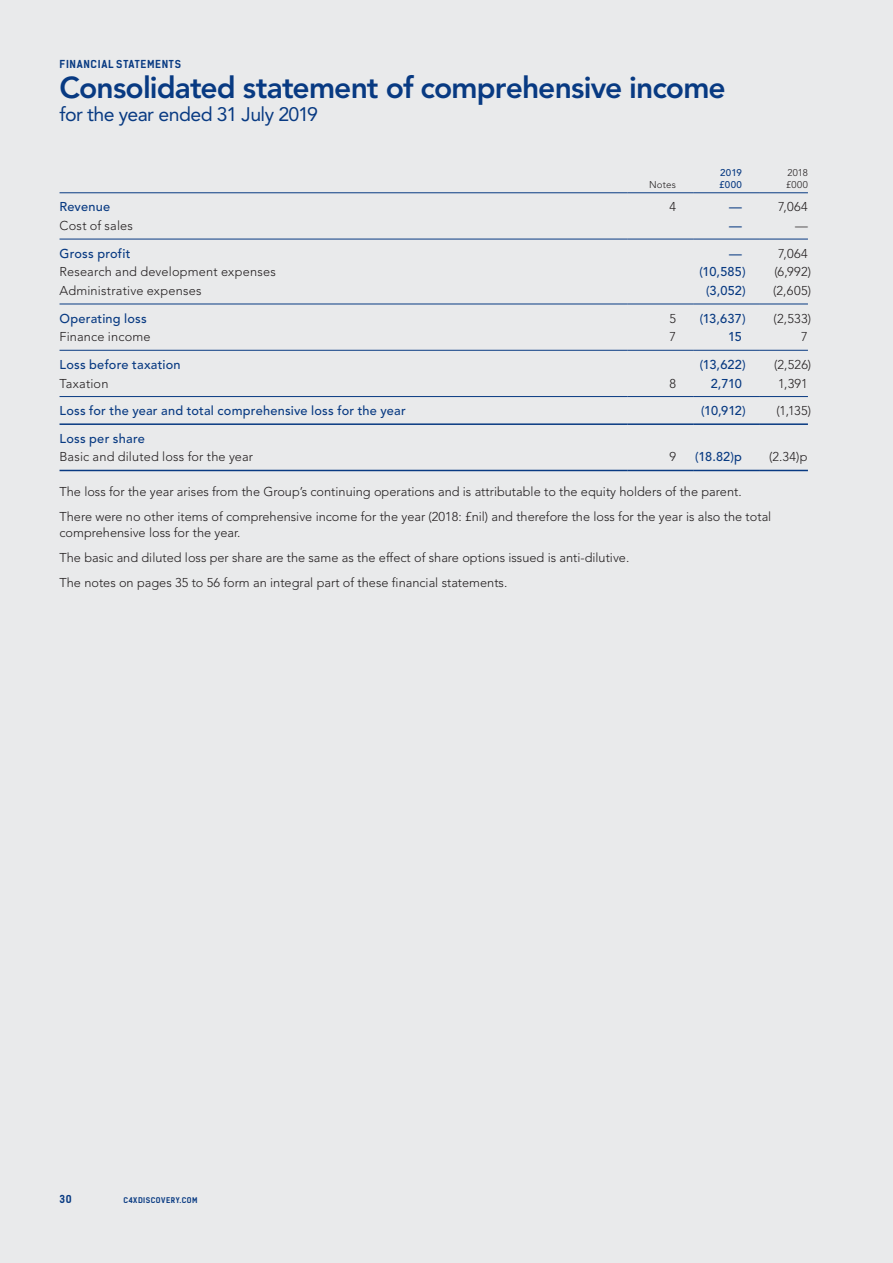
<style>
.page{position:relative;width:893px;height:1263px;background:#e9eaeb}
.page>*{position:absolute;margin:0;border:0;box-sizing:border-box;transform-origin:0 0}
.t1{font:800 30px "Avenir LT Std";letter-spacing:-.03em;color:#083a82}
.t2{font:19.5px "Avenir LT Std";letter-spacing:-.03em;color:#083a82}
.t3{font:300 12.75px/24.8px "Avenir LT Std";color:#231f20}
.t4{font:500 12.75px "Avenir LT Std";letter-spacing:.015em;color:#083a82}
.t5{font:700 10.5px "Kelson Sans";letter-spacing:.06em;color:#083a82}
.t6{font:300 9.75px "Avenir LT Std";letter-spacing:.02em;color:#231f20}
.t7{font:500 9.75px "Avenir LT Std";letter-spacing:.025em;color:#083a82}
.t8{font:700 7.5px "Kelson Sans";letter-spacing:.06em;color:#083a82}
</style>
<div class="page">
<hr style="left:60px;top:192px;width:567px;height:1px;background:#083a82">
<hr style="left:627px;top:192px;width:66px;height:1px;background:#083a82">
<hr style="left:693px;top:192px;width:66px;height:1px;background:#083a82">
<hr style="left:759px;top:192px;width:66px;height:1px;background:#083a82">
<hr style="left:60px;top:470px;width:567px;height:1px;background:#083a82">
<hr style="left:627px;top:470px;width:66px;height:1px;background:#083a82">
<hr style="left:693px;top:470px;width:66px;height:1px;background:#083a82">
<hr style="left:759px;top:470px;width:66px;height:1px;background:#083a82">
<hr style="left:60px;top:423px;width:567px;height:2px;background:#083a82">
<hr style="left:627px;top:423px;width:66px;height:2px;background:#083a82">
<hr style="left:693px;top:423px;width:66px;height:2px;background:#083a82">
<hr style="left:759px;top:423px;width:66px;height:2px;background:#083a82">
<hr style="left:60px;top:396px;width:567px;height:1px;background:#083a82">
<hr style="left:627px;top:396px;width:66px;height:1px;background:#083a82">
<hr style="left:693px;top:396px;width:66px;height:1px;background:#083a82">
<hr style="left:759px;top:396px;width:66px;height:1px;background:#083a82">
<hr style="left:60px;top:350px;width:567px;height:1px;background:#083a82">
<hr style="left:627px;top:350px;width:66px;height:1px;background:#083a82">
<hr style="left:693px;top:350px;width:66px;height:1px;background:#083a82">
<hr style="left:759px;top:350px;width:66px;height:1px;background:#083a82">
<hr style="left:60px;top:239px;width:567px;height:1px;background:#083a82">
<hr style="left:627px;top:239px;width:66px;height:1px;background:#083a82">
<hr style="left:693px;top:239px;width:66px;height:1px;background:#083a82">
<hr style="left:759px;top:239px;width:66px;height:1px;background:#083a82">
<hr style="left:60px;top:304px;width:567px;height:1px;background:#083a82">
<hr style="left:627px;top:304px;width:66px;height:1px;background:#083a82">
<hr style="left:693px;top:304px;width:66px;height:1px;background:#083a82">
<hr style="left:759px;top:304px;width:66px;height:1px;background:#083a82">
<hr style="left:808px;top:192px;width:19px;height:3px;background:#e9eaeb">
<div style="left:808px;top:235px;width:21px;height:6px;background:#e9eaeb"></div>
<div style="left:808px;top:300px;width:21px;height:6px;background:#e9eaeb"></div>
<div style="left:808px;top:346px;width:21px;height:6px;background:#e9eaeb"></div>
<div style="left:808px;top:393px;width:21px;height:6px;background:#e9eaeb"></div>
<div style="left:808px;top:420px;width:21px;height:6px;background:#e9eaeb"></div>
<div style="left:808px;top:467px;width:21px;height:6px;background:#e9eaeb"></div>
<p class="t5" style="left:60px;top:57px;width:123px">FINANCIAL STATEMENTS</p>
<h1 class="t1" style="left:60px;top:70px;width:668px">Consolidated statement of comprehensive income</h1>
<h2 class="t2" style="left:60px;top:103px;width:260px">for the year ended 31 July 2019</h2>
<p class="t7" style="left:720px;top:167px;width:23px">2019</p>
<p class="t6" style="left:787px;top:167px;width:22px">2018</p>
<p class="t6" style="left:649px;top:179px;width:29px">Notes</p>
<p class="t7" style="left:719px;top:179px;width:24px">£000</p>
<p class="t6" style="left:786px;top:179px;width:23px">£000</p>
<p class="t4" style="left:60px;top:200px;width:52px">Revenue</p>
<p class="t3" style="left:669px;top:195px;width:8px">4</p>
<p class="t4" style="left:729px;top:200px;width:14px">—</p>
<p class="t3" style="left:778px;top:195px;width:31px">7,064</p>
<p class="t3" style="left:60px;top:213px;width:75px">Cost of sales</p>
<p class="t4" style="left:729px;top:218px;width:14px">—</p>
<p class="t3" style="left:795px;top:213px;width:14px">—</p>
<p class="t4" style="left:60px;top:246px;width:73px">Gross profit</p>
<p class="t4" style="left:729px;top:246px;width:14px">—</p>
<p class="t3" style="left:778px;top:241px;width:31px">7,064</p>
<p class="t3" style="left:60px;top:260px;width:218px">Research and development expenses</p>
<p class="t4" style="left:699px;top:265px;width:48px">(10,585)</p>
<p class="t3" style="left:774px;top:260px;width:38px">(6,992)</p>
<p class="t3" style="left:60px;top:278px;width:144px">Administrative expenses</p>
<p class="t4" style="left:706px;top:283px;width:41px">(3,052)</p>
<p class="t3" style="left:773px;top:278px;width:40px">(2,605)</p>
<p class="t4" style="left:60px;top:311px;width:89px">Operating loss</p>
<p class="t3" style="left:669px;top:306px;width:8px">5</p>
<p class="t4" style="left:700px;top:311px;width:47px">(13,637)</p>
<p class="t3" style="left:774px;top:306px;width:39px">(2,533)</p>
<p class="t3" style="left:60px;top:325px;width:93px">Finance income</p>
<p class="t3" style="left:669px;top:325px;width:8px">7</p>
<p class="t4" style="left:728px;top:329px;width:15px">15</p>
<p class="t3" style="left:801px;top:325px;width:8px">7</p>
<p class="t4" style="left:60px;top:357px;width:123px">Loss before taxation</p>
<p class="t4" style="left:700px;top:357px;width:47px">(13,622)</p>
<p class="t3" style="left:774px;top:352px;width:39px">(2,526)</p>
<p class="t3" style="left:60px;top:371px;width:50px">Taxation</p>
<p class="t3" style="left:669px;top:371px;width:8px">8</p>
<p class="t4" style="left:711px;top:376px;width:33px">2,710</p>
<p class="t3" style="left:778px;top:371px;width:31px">1,391</p>
<p class="t4" style="left:60px;top:403px;width:348px">Loss for the year and total comprehensive loss for the year</p>
<p class="t4" style="left:701px;top:403px;width:46px">(10,912)</p>
<p class="t3" style="left:777px;top:398px;width:36px">(1,135)</p>
<p class="t4" style="left:60px;top:431px;width:87px">Loss per share</p>
<p class="t3" style="left:60px;top:445px;width:195px">Basic and diluted loss for the year</p>
<p class="t3" style="left:669px;top:445px;width:8px">9</p>
<p class="t4" style="left:695px;top:450px;width:48px">(18.82)p</p>
<p class="t3" style="left:769px;top:445px;width:40px">(2.34)p</p>
<p class="t3" style="left:60px;top:479px;width:713px">The loss for the year arises from the Group’s continuing operations and is attributable to the equity holders of the parent.<br>There were no other items of comprehensive income for the year (2018: £nil) and therefore the loss for the year is also the total</p>
<p class="t3" style="left:60px;top:520px;width:571px">comprehensive loss for the year.<br>The basic and diluted loss per share are the same as the effect of share options issued is anti-dilutive.<br>The notes on pages 35 to 56 form an integral part of these financial statements.</p>
<p class="t5" style="left:60px;top:1193px;width:14px">30</p>
<p class="t8" style="left:123px;top:1196px;width:76px">C4XDISCOVERY.COM</p>
</div>
